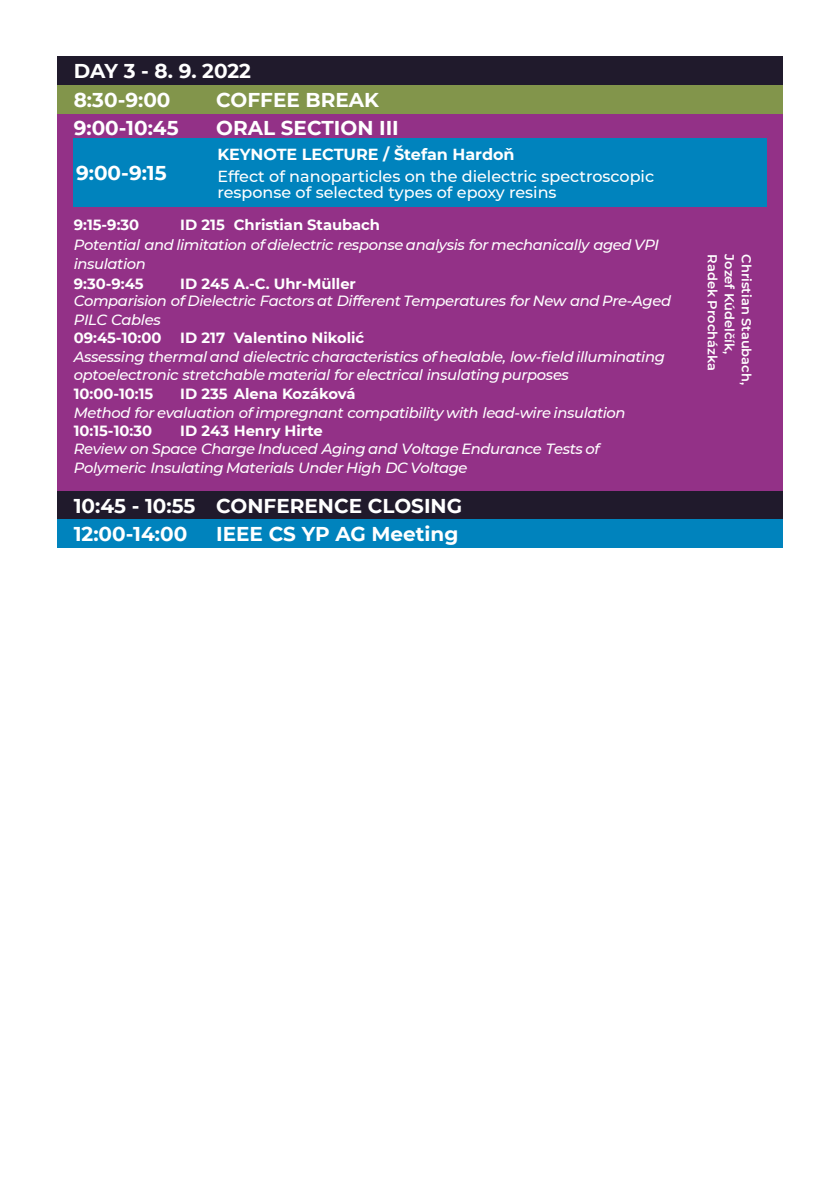
<style>
.page{position:relative;width:840px;height:1192px;background:#fff}
.page>*{position:absolute;margin:0;border:0;box-sizing:border-box;transform-origin:0 0}
.t1{font:700 20px/28.2px "Montserrat";color:#fff}
.t2{font:500 16px/16px "Montserrat";color:#fff}
.t3{font:700 16px "Montserrat";color:#fff}
.t4{font:italic 500 14.8px/18.6px "Montserrat";letter-spacing:-.025em;color:#fff}
.t5{font:700 14.8px "Montserrat";letter-spacing:-.005em;color:#fff}
.t6{font:600 13px "Montserrat";color:#fff}
</style>
<div class="page">
<div style="left:57px;top:113px;width:726px;height:51px;background:#933187"></div>
<div style="left:57px;top:159px;width:726px;height:332px;background:#933187"></div>
<div style="left:57px;top:85px;width:726px;height:28px;background:#82954b"></div>
<div style="left:73px;top:139px;width:693px;height:68px;background:#0083bd"></div>
<div style="left:57px;top:491px;width:726px;height:29px;background:#201a2c"></div>
<div style="left:57px;top:519px;width:726px;height:29px;background:#0083bd"></div>
<div style="left:57px;top:57px;width:726px;height:28px;background:#201a2c"></div>
<h1 class="t1" style="left:74px;top:57px;width:179px">DAY 3 - 8. 9. 2022</h1>
<h1 class="t1" style="left:74px;top:85px;width:98px">8:30-9:00</h1>
<h1 class="t1" style="left:216px;top:85px;width:164px">COFFEE BREAK</h1>
<p class="t3" style="left:217px;top:144px;width:299px">KEYNOTE LECTURE / Štefan Hardoň</p>
<p class="t2" style="left:217px;top:168px;width:438px">Effect of nanoparticles on the dielectric spectroscopic response of selected types of epoxy resins</p>
<h1 class="t1" style="left:74px;top:114px;width:106px">9:00-10:45</h1>
<h1 class="t1" style="left:216px;top:114px;width:184px">ORAL SECTION III</h1>
<h1 class="t1" style="left:76px;top:159px;width:92px">9:00-9:15</h1>
<p class="t5" style="left:74px;top:216px;width:67px">9:15-9:30</p>
<p class="t5" style="left:180px;top:216px;width:201px">ID 215 Christian Staubach</p>
<p class="t4" style="left:74px;top:235px;width:587px">Potential and limitation of dielectric response analysis for mechanically aged VPI insulation</p>
<p class="t5" style="left:74px;top:274px;width:71px">9:30-9:45</p>
<p class="t5" style="left:180px;top:274px;width:177px">ID 245 A.-C. Uhr-Müller</p>
<p class="t4" style="left:74px;top:292px;width:599px">Comparision of Dielectric Factors at Different Temperatures for New and Pre-Aged<br>PILC Cables</p>
<p class="t5" style="left:74px;top:328px;width:89px">09:45-10:00</p>
<p class="t5" style="left:180px;top:328px;width:186px">ID 217 Valentino Nikolić</p>
<p class="t4" style="left:74px;top:347px;width:593px">Assessing thermal and dielectric characteristics of healable, low-field illuminating optoelectronic stretchable material for electrical insulating purposes</p>
<p class="t5" style="left:74px;top:385px;width:81px">10:00-10:15</p>
<p class="t5" style="left:180px;top:385px;width:177px">ID 235 Alena Kozáková</p>
<p class="t4" style="left:74px;top:403px;width:553px">Method for evaluation of impregnant compatibility with lead-wire insulation</p>
<p class="t5" style="left:74px;top:421px;width:80px">10:15-10:30</p>
<p class="t5" style="left:180px;top:421px;width:144px">ID 243 Henry Hirte</p>
<p class="t4" style="left:74px;top:439px;width:528px">Review on Space Charge Induced Aging and Voltage Endurance Tests of<br>Polymeric Insulating Materials Under High DC Voltage</p>
<h1 class="t1" style="left:74px;top:491px;width:390px">10:45 - 10:55 CONFERENCE CLOSING<br>12:00-14:00</h1>
<h1 class="t1" style="left:216px;top:520px;width:244px">IEEE CS YP AG Meeting</h1>
<p class="t6" style="left:720px;top:254px;width:118px;rotate:90deg">Radek Procházka</p>
<p class="t6" style="left:737px;top:254px;width:102px;rotate:90deg">Jozef Kúdelčík,</p>
<p class="t6" style="left:754px;top:254px;width:132px;rotate:90deg">Christian Staubach,</p>
</div>
